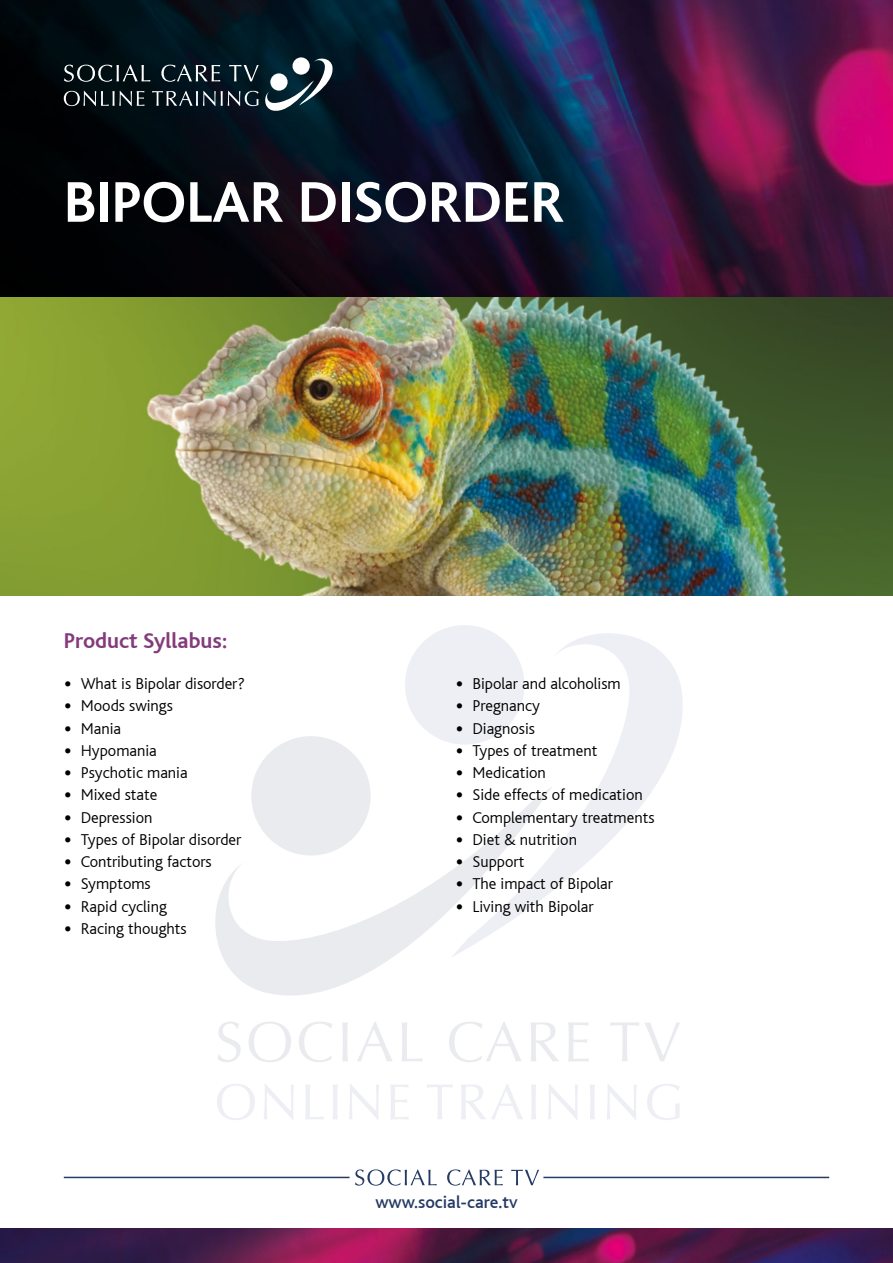
<style>
.page{position:relative;width:893px;height:1263px;background:#fff}
.page>*{position:absolute;margin:0;border:0;box-sizing:border-box;transform-origin:0 0}
.t1{font:700 60px "Bliss";color:#fff}
.t2{font:700 22.5px "Bliss";color:#833b7c}
.t3{font:500 18px "Bliss";color:#253b65}
.t4{font:300 16.5px "Bliss";color:#000}
.s1{font-family:"Calibri";font-weight:400}
</style>
<div class="page">
<img style="left:0;top:0;width:893px;height:595px">
<img style="left:0;top:1229px;width:893px;height:34px">
<svg style="left:64px;top:56px;width:271px;height:59px;background:#27363e"></svg>
<svg style="left:454px;top:633px;width:229px;height:257px"></svg>
<div style="left:405px;top:625px;width:119px;height:119px;background:#edeff4;border-radius:50%"></div>
<div style="left:251px;top:736px;width:120px;height:119px;background:#e9ebef;border-radius:50%"></div>
<svg style="left:215px;top:786px;width:338px;height:210px"></svg>
<svg style="left:217px;top:1084px;width:463px;height:36px"></svg>
<svg style="left:218px;top:1022px;width:462px;height:40px"></svg>
<svg style="left:355px;top:1169px;width:184px;height:16px"></svg>
<hr style="left:64px;top:1177px;width:286px;height:1px;background:#253b65">
<hr style="left:543px;top:1177px;width:286px;height:1px;background:#253b65">
<h1 class="t1" style="left:64px;top:171px;width:502px">BIPOLAR DISORDER</h1>
<h2 class="t2" style="left:64px;top:629px;width:165px">Product Syllabus:</h2>
<p class="t4" style="left:64px;top:675px;width:183px"><span class="s1">•</span> What is Bipolar disorder?</p>
<p class="t4" style="left:64px;top:697px;width:111px"><span class="s1">•</span> Moods swings</p>
<p class="t4" style="left:64px;top:719px;width:59px"><span class="s1">•</span> Mania</p>
<p class="t4" style="left:64px;top:742px;width:95px"><span class="s1">•</span> Hypomania</p>
<p class="t4" style="left:64px;top:764px;width:125px"><span class="s1">•</span> Psychotic mania</p>
<p class="t4" style="left:64px;top:786px;width:95px"><span class="s1">•</span> Mixed state</p>
<p class="t4" style="left:64px;top:808px;width:90px"><span class="s1">•</span> Depression</p>
<p class="t4" style="left:64px;top:831px;width:179px"><span class="s1">•</span> Types of Bipolar disorder</p>
<p class="t4" style="left:64px;top:853px;width:149px"><span class="s1">•</span> Contributing factors</p>
<p class="t4" style="left:64px;top:875px;width:89px"><span class="s1">•</span> Symptoms</p>
<p class="t4" style="left:64px;top:897px;width:105px"><span class="s1">•</span> Rapid cycling</p>
<p class="t4" style="left:64px;top:920px;width:124px"><span class="s1">•</span> Racing thoughts</p>
<p class="t4" style="left:455px;top:675px;width:167px"><span class="s1">•</span> Bipolar and alcoholism</p>
<p class="t4" style="left:455px;top:697px;width:86px"><span class="s1">•</span> Pregnancy</p>
<p class="t4" style="left:455px;top:719px;width:81px"><span class="s1">•</span> Diagnosis</p>
<p class="t4" style="left:455px;top:742px;width:143px"><span class="s1">•</span> Types of treatment</p>
<p class="t4" style="left:455px;top:764px;width:92px"><span class="s1">•</span> Medication</p>
<p class="t4" style="left:455px;top:786px;width:189px"><span class="s1">•</span> Side effects of medication</p>
<p class="t4" style="left:455px;top:808px;width:201px"><span class="s1">•</span> Complementary treatments</p>
<p class="t4" style="left:455px;top:831px;width:123px"><span class="s1">•</span> Diet &amp; nutrition</p>
<p class="t4" style="left:455px;top:853px;width:70px"><span class="s1">•</span> Support</p>
<p class="t4" style="left:455px;top:875px;width:159px"><span class="s1">•</span> The impact of Bipolar</p>
<p class="t4" style="left:455px;top:898px;width:140px"><span class="s1">•</span> Living with Bipolar</p>
<p class="t3" style="left:375px;top:1193px;width:144px">www.social-care.tv</p>
</div>
